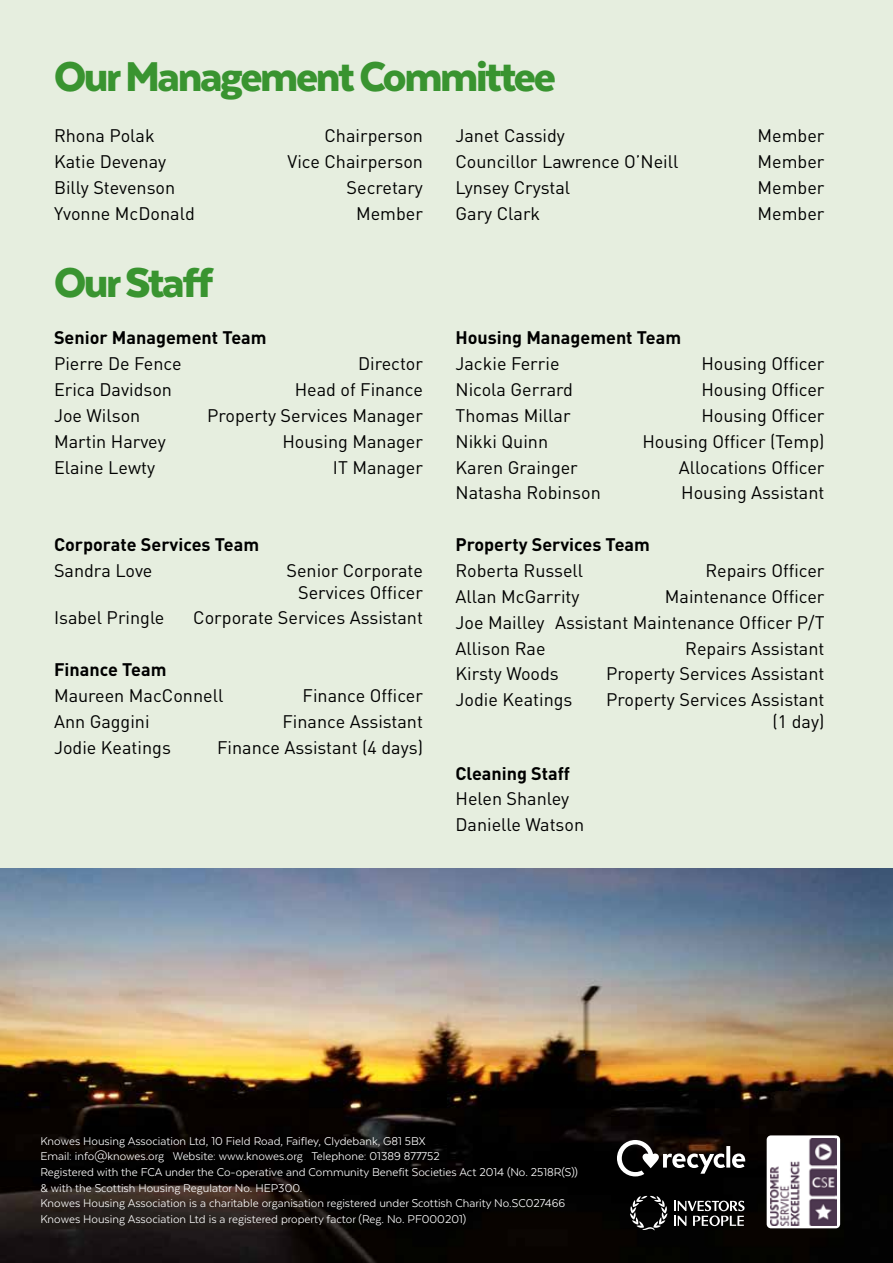
<style>
.page{position:relative;width:893px;height:1263px;background:#fff}
.page>*{position:absolute;margin:0;border:0;box-sizing:border-box;transform-origin:0 0}
.t1{font:900 48px "Texta";letter-spacing:-.05em;color:#399430}
.t2{font:18px/25.8px "DIN";color:#000;text-align:right}
.t3{font:700 18px "DIN";color:#000}
.t4{font:13.05px/15.6px "Texta";color:#fff}
</style>
<div class="page">
<div style="left:0;top:0;width:893px;height:1115px;background:#e6eedf"></div>
<img style="left:0;top:868px;width:893px;height:395px">
<svg style="left:617px;top:1140px;width:128px;height:36px"></svg>
<svg style="left:630px;top:1196px;width:37px;height:34px"></svg>
<svg style="left:674px;top:1201px;width:71px;height:25px"></svg>
<svg style="left:767px;top:1135px;width:73px;height:93px"></svg>
<img style="left:771px;top:1138px;width:65px;height:87px">
<h1 class="t1" style="left:54px;top:52px;width:503px">Our Management Committee</h1>
<p class="t2" style="left:54px;top:123px;width:102px">Rhona Polak</p>
<p class="t2" style="left:324px;top:123px;width:100px">Chairperson</p>
<p class="t2" style="left:54px;top:149px;width:114px">Katie Devenay</p>
<p class="t2" style="left:288px;top:149px;width:137px">Vice Chairperson</p>
<p class="t2" style="left:54px;top:174px;width:123px">Billy Stevenson</p>
<p class="t2" style="left:347px;top:174px;width:78px">Secretary</p>
<p class="t2" style="left:54px;top:200px;width:142px">Yvonne McDonald</p>
<p class="t2" style="left:356px;top:200px;width:68px">Member</p>
<h1 class="t1" style="left:54px;top:257px;width:161px">Our Staff</h1>
<p class="t3" style="left:54px;top:326px;width:214px">Senior Management Team</p>
<p class="t2" style="left:54px;top:350px;width:129px">Pierre De Fence</p>
<p class="t2" style="left:358px;top:350px;width:66px">Director</p>
<p class="t2" style="left:54px;top:376px;width:120px">Erica Davidson</p>
<p class="t2" style="left:295px;top:376px;width:130px">Head of Finance</p>
<p class="t2" style="left:54px;top:402px;width:88px">Joe Wilson</p>
<p class="t2" style="left:207px;top:402px;width:217px">Property Services Manager</p>
<p class="t2" style="left:54px;top:428px;width:113px">Martin Harvey</p>
<p class="t2" style="left:282px;top:428px;width:142px">Housing Manager</p>
<p class="t2" style="left:54px;top:454px;width:103px">Elaine Lewty</p>
<p class="t2" style="left:333px;top:454px;width:92px">IT Manager</p>
<p class="t3" style="left:54px;top:533px;width:207px">Corporate Services Team</p>
<p class="t2" style="left:54px;top:557px;width:100px">Sandra Love</p>
<p class="t2" style="left:286px;top:559px;width:138px;line-height:21.6px">Senior Corporate<br>Services Officer</p>
<p class="t2" style="left:54px;top:605px;width:112px">Isabel Pringle</p>
<p class="t2" style="left:193px;top:605px;width:231px">Corporate Services Assistant</p>
<p class="t3" style="left:54px;top:658px;width:114px">Finance Team</p>
<p class="t2" style="left:54px;top:682px;width:171px">Maureen MacConnell</p>
<p class="t2" style="left:303px;top:682px;width:122px">Finance Officer</p>
<p class="t2" style="left:54px;top:708px;width:97px">Ann Gaggini</p>
<p class="t2" style="left:282px;top:708px;width:142px">Finance Assistant</p>
<p class="t2" style="left:54px;top:734px;width:118px">Jodie Keatings</p>
<p class="t2" style="left:217px;top:734px;width:207px">Finance Assistant (4 days)</p>
<p class="t2" style="left:455px;top:123px;width:111px">Janet Cassidy</p>
<p class="t2" style="left:757px;top:123px;width:68px">Member</p>
<p class="t2" style="left:455px;top:149px;width:224px">Councillor Lawrence O’Neill</p>
<p class="t2" style="left:757px;top:149px;width:68px">Member</p>
<p class="t2" style="left:455px;top:174px;width:116px">Lynsey Crystal</p>
<p class="t2" style="left:757px;top:174px;width:68px">Member</p>
<p class="t2" style="left:455px;top:200px;width:86px">Gary Clark</p>
<p class="t2" style="left:757px;top:200px;width:68px">Member</p>
<p class="t3" style="left:455px;top:326px;width:227px">Housing Management Team</p>
<p class="t2" style="left:455px;top:350px;width:106px">Jackie Ferrie</p>
<p class="t2" style="left:701px;top:350px;width:125px">Housing Officer</p>
<p class="t2" style="left:455px;top:376px;width:119px">Nicola Gerrard</p>
<p class="t2" style="left:701px;top:376px;width:125px">Housing Officer</p>
<p class="t2" style="left:455px;top:402px;width:117px">Thomas Millar</p>
<p class="t2" style="left:701px;top:402px;width:125px">Housing Officer</p>
<p class="t2" style="left:455px;top:428px;width:94px">Nikki Quinn</p>
<p class="t2" style="left:642px;top:428px;width:184px">Housing Officer (Temp)</p>
<p class="t2" style="left:455px;top:454px;width:124px">Karen Grainger</p>
<p class="t2" style="left:679px;top:454px;width:147px">Allocations Officer</p>
<p class="t2" style="left:455px;top:480px;width:147px">Natasha Robinson</p>
<p class="t2" style="left:681px;top:480px;width:145px">Housing Assistant</p>
<p class="t3" style="left:455px;top:533px;width:196px">Property Services Team</p>
<p class="t2" style="left:455px;top:557px;width:129px">Roberta Russell</p>
<p class="t2" style="left:705px;top:557px;width:121px">Repairs Officer</p>
<p class="t2" style="left:455px;top:583px;width:126px">Allan McGarrity</p>
<p class="t2" style="left:455px;top:583px;width:371px;text-align:justify;text-indent:209px">Maintenance Officer Joe Mailley Assistant Maintenance Officer P/T Allison Rae</p>
<p class="t2" style="left:685px;top:635px;width:141px">Repairs Assistant</p>
<p class="t2" style="left:455px;top:661px;width:105px">Kirsty Woods</p>
<p class="t2" style="left:606px;top:661px;width:220px">Property Services Assistant</p>
<p class="t2" style="left:455px;top:686px;width:118px">Jodie Keatings</p>
<p class="t2" style="left:606px;top:688px;width:220px;line-height:21.6px">Property Services Assistant (1 day)</p>
<p class="t3" style="left:455px;top:761px;width:116px">Cleaning Staff</p>
<p class="t2" style="left:455px;top:786px;width:130px;text-align:left">Helen Shanley<br>Danielle Watson</p>
<p class="t4" style="left:40px;top:1133px;width:539px">Knowes Housing Association Ltd, 10 Field Road, Faifley, Clydebank, G81 5BX<br>Email: info@knowes.org Website: www.knowes.org Telephone: 01389 877752<br>Registered with the FCA under the Co-operative and Community Benefit Societies Act 2014 (No. 2518R(S)) &amp; with the Scottish Housing Regulator No. HEP300.<br>Knowes Housing Association is a charitable organisation registered under Scottish Charity No.SC027466<br>Knowes Housing Association Ltd is a registered property factor (Reg. No. PF000201)</p>
</div>
